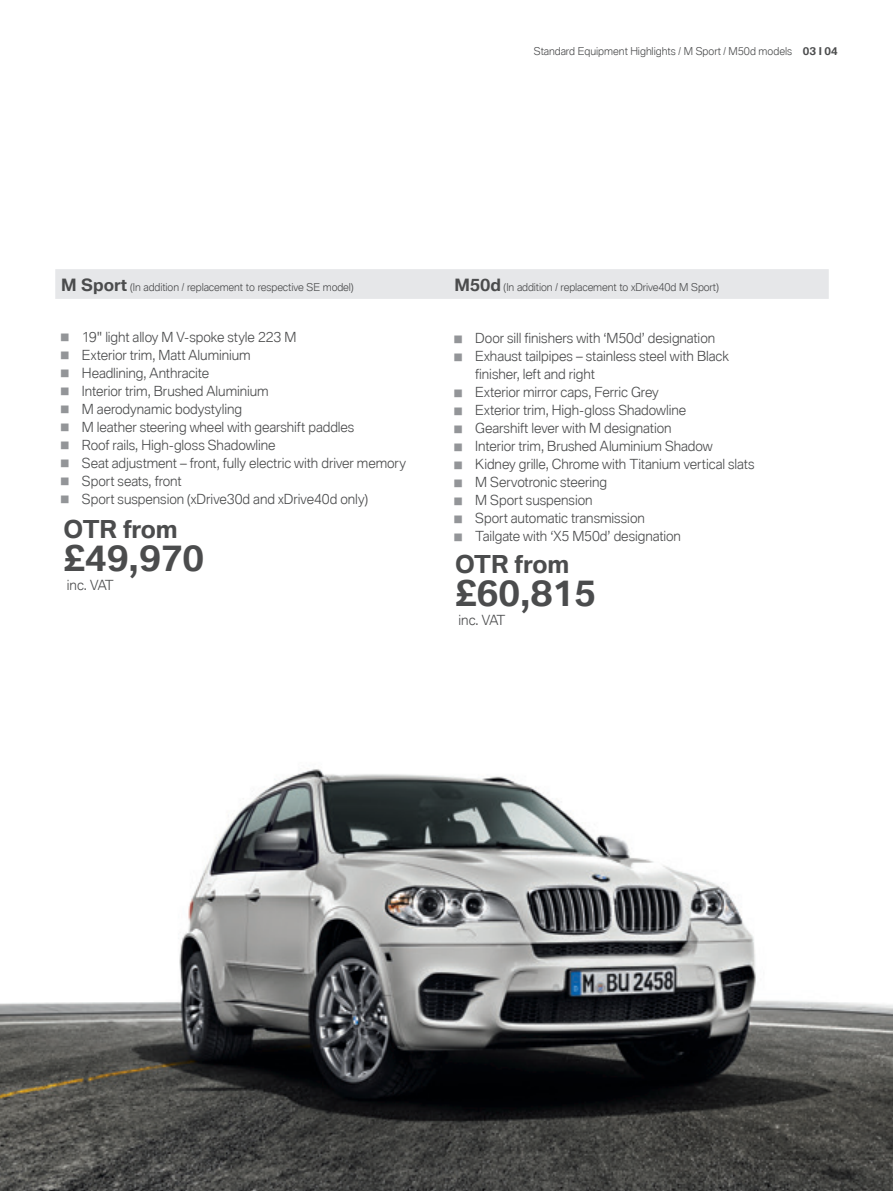
<style>
.page{position:relative;width:893px;height:1191px;background:#fff}
.page>*{position:absolute;margin:0;border:0;box-sizing:border-box;transform-origin:0 0}
.t1{font:700 34.5px "BMW Type Global Pro";color:#4b4c4d}
.t2{font:700 24px "BMW Type Global Pro";color:#4b4c4d}
.t3{font:300 13.5px/18px "BMW Type Global Pro";letter-spacing:-.005em;color:#4b4c4d}
.t4{font:300 10.5px "BMW Type Global Pro";letter-spacing:-.01em;color:#4b4c4d}
.s1{font-weight:700}
.s2{font-weight:700;font-size:16.5px}
.s3{font-size:7.5px;color:#939598}
</style>
<div class="page">
<div style="left:55px;top:269px;width:774px;height:30px;background:#e6e7e9"></div>
<img style="left:0;top:769px;width:893px;height:422px">
<p class="t4" style="left:534px;top:44px;width:305px">Standard Equipment Highlights / M Sport / M50d models <span class="s1">03 I 04</span></p>
<p class="t4" style="left:61px;top:280px;width:294px"><span class="s2">M Sport</span> (In addition / replacement to respective SE model)</p>
<p class="t4" style="left:455px;top:280px;width:266px"><span class="s2">M50d</span> (In addition / replacement to xDrive40d M Sport)</p>
<p class="t3" style="left:61px;top:328px;width:346px"><span class="s3">█</span> 19" light alloy M V-spoke style 223 M<br><span class="s3">█</span> Exterior trim, Matt Aluminium<br><span class="s3">█</span> Headlining, Anthracite<br><span class="s3">█</span> Interior trim, Brushed Aluminium<br><span class="s3">█</span> M aerodynamic bodystyling<br><span class="s3">█</span> M leather steering wheel with gearshift paddles<br><span class="s3">█</span> Roof rails, High-gloss Shadowline<br><span class="s3">█</span> Seat adjustment – front, fully electric with driver memory <span class="s3">█</span> Sport seats, front<br><span class="s3">█</span> Sport suspension (xDrive30d and xDrive40d only)</p>
<p class="t3" style="left:455px;top:330px;width:262px"><span class="s3">█</span> Door sill finishers with ‘M50d’ designation</p>
<p class="t3" style="left:455px;top:348px;width:276px"><span class="s3">█</span> Exhaust tailpipes – stainless steel with Black</p>
<p class="t3" style="left:475px;top:366px;width:121px">finisher, left and right</p>
<p class="t3" style="left:455px;top:384px;width:206px"><span class="s3">█</span> Exterior mirror caps, Ferric Grey</p>
<p class="t3" style="left:455px;top:402px;width:233px"><span class="s3">█</span> Exterior trim, High-gloss Shadowline</p>
<p class="t3" style="left:455px;top:420px;width:218px"><span class="s3">█</span> Gearshift lever with M designation</p>
<p class="t3" style="left:455px;top:438px;width:260px"><span class="s3">█</span> Interior trim, Brushed Aluminium Shadow</p>
<p class="t3" style="left:455px;top:456px;width:301px"><span class="s3">█</span> Kidney grille, Chrome with Titanium vertical slats</p>
<p class="t3" style="left:455px;top:474px;width:154px"><span class="s3">█</span> M Servotronic steering</p>
<p class="t3" style="left:455px;top:492px;width:140px"><span class="s3">█</span> M Sport suspension</p>
<p class="t3" style="left:455px;top:510px;width:192px"><span class="s3">█</span> Sport automatic transmission</p>
<p class="t3" style="left:455px;top:528px;width:228px"><span class="s3">█</span> Tailgate with ‘X5 M50d’ designation</p>
<h2 class="t2" style="left:455px;top:551px;width:116px">OTR from</h2>
<h2 class="t2" style="left:63px;top:515px;width:116px">OTR from</h2>
<h1 class="t1" style="left:63px;top:539px;width:142px">£49,970</h1>
<p class="t3" style="left:67px;top:576px;width:49px">inc. VAT</p>
<h1 class="t1" style="left:455px;top:574px;width:142px">£60,815</h1>
<p class="t3" style="left:458px;top:612px;width:49px">inc. VAT</p>
</div>
